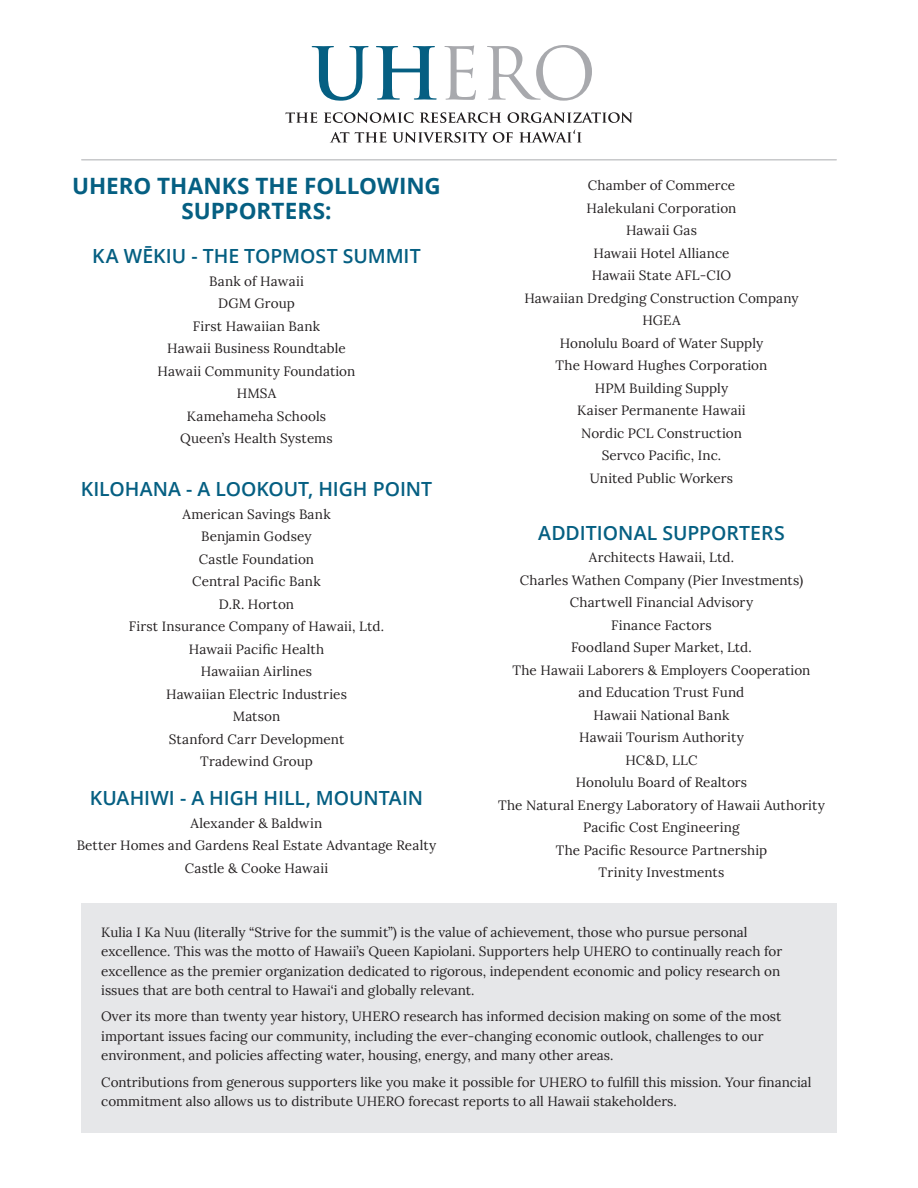
<style>
.page{position:relative;width:918px;height:1188px;background:#fff}
.page>*{position:absolute;margin:0;border:0;box-sizing:border-box;transform-origin:0 0}
.t1{font:700 22.5px/25.5px "Open Sans";letter-spacing:-.005em;color:#055f82;text-align:center}
.Supporter_List{font:600 19.5px "Open Sans";color:#055f82}
.Supporter_List-2{font:600 19.5px "Open Sans";letter-spacing:-.005em;color:#055f82}
.Supporter_List-3{font:13.5px/22.5px "Lora";letter-spacing:.01em;color:#231f20;text-align:center}
.Body_text_p{font:13.5px/19.5px "Lora";color:#231f20}
</style>
<div class="page">
<svg style="left:312px;top:46px;width:57px;height:55px"></svg>
<svg style="left:376px;top:46px;width:61px;height:54px"></svg>
<svg style="left:444px;top:45px;width:32px;height:55px"></svg>
<svg style="left:487px;top:45px;width:105px;height:56px"></svg>
<svg style="left:285px;top:112px;width:32px;height:11px"></svg>
<svg style="left:324px;top:112px;width:89px;height:11px"></svg>
<svg style="left:420px;top:112px;width:81px;height:11px"></svg>
<svg style="left:508px;top:112px;width:125px;height:11px"></svg>
<svg style="left:331px;top:132px;width:18px;height:10px"></svg>
<svg style="left:355px;top:132px;width:31px;height:11px"></svg>
<svg style="left:392px;top:132px;width:121px;height:11px"></svg>
<svg style="left:519px;top:129px;width:63px;height:14px"></svg>
<hr style="left:82px;top:159px;width:754px;height:2px;background:#c7c8ca">
<div style="left:81px;top:903px;width:756px;height:230px;background:#e6e7e9"></div>
<p class="t1" style="left:72px;top:172px;width:370px">UHERO THANKS THE FOLLOWING<br>SUPPORTERS:</p>
<p class="Supporter_List-2" style="left:92px;top:243px;width:330px">KA WĒKIU - THE TOPMOST SUMMIT</p>
<p class="Supporter_List-3" style="left:209px;top:269px;width:96px">Bank of Hawaii</p>
<p class="Supporter_List-3" style="left:218px;top:291px;width:78px">DGM Group</p>
<p class="Supporter_List-3" style="left:193px;top:314px;width:129px">First Hawaiian Bank</p>
<p class="Supporter_List-3" style="left:167px;top:336px;width:180px">Hawaii Business Roundtable</p>
<p class="Supporter_List-3" style="left:158px;top:359px;width:199px">Hawaii Community Foundation</p>
<p class="Supporter_List-3" style="left:237px;top:381px;width:41px">HMSA</p>
<p class="Supporter_List-3" style="left:187px;top:404px;width:141px">Kamehameha Schools</p>
<p class="Supporter_List-3" style="left:180px;top:426px;width:154px">Queen’s Health Systems</p>
<p class="Supporter_List" style="left:81px;top:476px;width:353px">KILOHANA - A LOOKOUT, HIGH POINT</p>
<p class="Body_text_p" style="left:182px;top:502px;width:150px;line-height:22.5px;text-align:center">American Savings Bank<br>Benjamin Godsey</p>
<p class="Supporter_List-3" style="left:199px;top:547px;width:117px">Castle Foundation</p>
<p class="Supporter_List-3" style="left:192px;top:569px;width:130px">Central Pacific Bank</p>
<p class="Supporter_List-3" style="left:219px;top:592px;width:77px">D.R. Horton</p>
<p class="Supporter_List-3" style="left:129px;top:614px;width:257px">First Insurance Company of Hawaii, Ltd.</p>
<p class="Supporter_List-3" style="left:189px;top:637px;width:137px">Hawaii Pacific Health</p>
<p class="Supporter_List-3" style="left:201px;top:659px;width:113px">Hawaiian Airlines</p>
<p class="Supporter_List-3" style="left:166px;top:682px;width:182px">Hawaiian Electric Industries<br>Matson</p>
<p class="Supporter_List-3" style="left:169px;top:727px;width:177px">Stanford Carr Development<br>Tradewind Group</p>
<p class="Supporter_List" style="left:90px;top:785px;width:335px">KUAHIWI - A HIGH HILL, MOUNTAIN</p>
<p class="Supporter_List-3" style="left:191px;top:811px;width:133px">Alexander &amp; Baldwin</p>
<p class="Supporter_List-3" style="left:77px;top:834px;width:361px">Better Homes and Gardens Real Estate Advantage Realty</p>
<p class="Supporter_List-3" style="left:185px;top:856px;width:145px">Castle &amp; Cooke Hawaii</p>
<p class="Supporter_List-3" style="left:588px;top:173px;width:149px">Chamber of Commerce</p>
<p class="Supporter_List-3" style="left:586px;top:196px;width:152px">Halekulani Corporation</p>
<p class="Supporter_List-3" style="left:626px;top:218px;width:72px">Hawaii Gas</p>
<p class="Supporter_List-3" style="left:592px;top:241px;width:141px;text-align:left">Hawaii Hotel Alliance<br>Hawaii State AFL-CIO</p>
<p class="Supporter_List-3" style="left:524px;top:286px;width:276px">Hawaiian Dredging Construction Company</p>
<p class="Supporter_List-3" style="left:642px;top:308px;width:40px">HGEA</p>
<p class="Supporter_List-3" style="left:560px;top:331px;width:205px">Honolulu Board of Water Supply</p>
<p class="Supporter_List-3" style="left:556px;top:353px;width:213px">The Howard Hughes Corporation</p>
<p class="Supporter_List-3" style="left:595px;top:376px;width:135px">HPM Building Supply</p>
<p class="Supporter_List-3" style="left:577px;top:398px;width:170px;text-align:left">Kaiser Permanente Hawaii<br>Nordic PCL Construction</p>
<p class="Supporter_List-3" style="left:602px;top:443px;width:121px">Servco Pacific, Inc.</p>
<p class="Supporter_List-3" style="left:590px;top:466px;width:145px">United Public Workers</p>
<p class="Supporter_List" style="left:538px;top:519px;width:248px">ADDITIONAL SUPPORTERS</p>
<p class="Supporter_List-3" style="left:589px;top:545px;width:147px">Architects Hawaii, Ltd.</p>
<p class="Supporter_List-3" style="left:520px;top:568px;width:285px">Charles Wathen Company (Pier Investments)</p>
<p class="Supporter_List-3" style="left:570px;top:590px;width:185px">Chartwell Financial Advisory</p>
<p class="Supporter_List-3" style="left:611px;top:613px;width:102px">Finance Factors</p>
<p class="Supporter_List-3" style="left:571px;top:635px;width:182px">Foodland Super Market, Ltd.</p>
<p class="Supporter_List-3" style="left:513px;top:658px;width:299px">The Hawaii Laborers &amp; Employers Cooperation</p>
<p class="Supporter_List-3" style="left:579px;top:680px;width:167px">and Education Trust Fund</p>
<p class="Supporter_List-3" style="left:594px;top:703px;width:137px">Hawaii National Bank</p>
<p class="Supporter_List-3" style="left:579px;top:725px;width:166px">Hawaii Tourism Authority</p>
<p class="Supporter_List-3" style="left:625px;top:748px;width:74px">HC&amp;D, LLC</p>
<p class="Supporter_List-3" style="left:576px;top:770px;width:173px">Honolulu Board of Realtors</p>
<p class="Supporter_List-3" style="left:498px;top:793px;width:328px">The Natural Energy Laboratory of Hawaii Authority</p>
<p class="Supporter_List-3" style="left:583px;top:815px;width:158px">Pacific Cost Engineering</p>
<p class="Supporter_List-3" style="left:556px;top:838px;width:213px">The Pacific Resource Partnership</p>
<p class="Supporter_List-3" style="left:599px;top:860px;width:127px">Trinity Investments</p>
<p class="Body_text_p" style="left:101px;top:921px;width:682px">Kulia I Ka Nuu (literally “Strive for the summit”) is the value of achievement, those who pursue personal excellence. This was the motto of Hawaii’s Queen Kapiolani. Supporters help UHERO to continually reach for excellence as the premier organization dedicated to rigorous, independent economic and policy research on issues that are both central to Hawai‘i and globally relevant.</p>
<p class="Body_text_p" style="left:101px;top:1006px;width:682px">Over its more than twenty year history, UHERO research has informed decision making on some of the most important issues facing our community, including the ever-changing economic outlook, challenges to our environment, and policies affecting water, housing, energy, and many other areas.</p>
<p class="Body_text_p" style="left:101px;top:1071px;width:712px">Contributions from generous supporters like you make it possible for UHERO to fulfill this mission. Your financial commitment also allows us to distribute UHERO forecast reports to all Hawaii stakeholders.</p>
</div>
